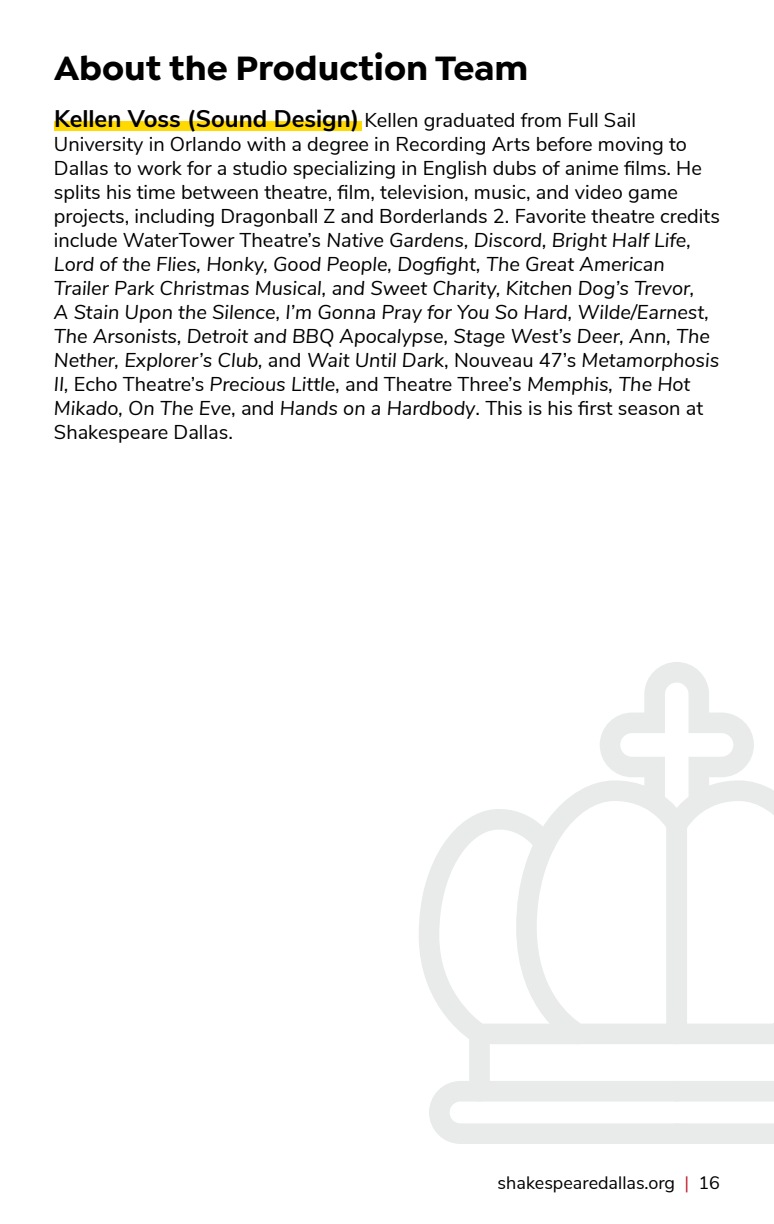
<style>
.page{position:relative;width:774px;height:1224px;background:#fff}
.page>*{position:absolute;margin:0;border:0;box-sizing:border-box;transform-origin:0 0}
.t1{font:700 36px "Isidora Sans";color:#000}
.t2{font:20px/24px "Nunito Sans";color:#000}
.t3{font:18px "Nunito Sans";color:#000}
.s1{font-weight:700;font-size:24px}
.s2{font-style:italic}
.s3{color:#c22032}
</style>
<div class="page">
<svg style="left:419px;top:874px;width:10px;height:113px"></svg>
<svg style="left:429px;top:662px;width:345px;height:482px"></svg>
<div style="left:54px;top:121px;width:307px;height:10px;background:#ffd900"></div>
<h1 class="t1" style="left:54px;top:46px;width:476px">About the Production Team</h1>
<p class="t2" style="left:54px;top:107px;width:667px"><span class="s1">Kellen Voss (Sound Design)</span> Kellen graduated from Full Sail University in Orlando with a degree in Recording Arts before moving to Dallas to work for a studio specializing in English dubs of anime films. He splits his time between theatre, film, television, music, and video game projects, including Dragonball Z and Borderlands 2. Favorite theatre credits include WaterTower Theatre’s <span class="s2">Native Gardens, Discord, Bright Half Life, Lord of the Flies, Honky, Good People, Dogfight, The Great American Trailer Park Christmas Musical, and Sweet Charity, Kitchen Dog’s Trevor,<br>A Stain Upon the Silence, I’m Gonna Pray for You So Hard, Wilde/Earnest, The Arsonists, Detroit and BBQ Apocalypse, Stage West’s Deer, Ann, The Nether, Explorer’s Club,</span> and <span class="s2">Wait Until Dark</span>, Nouveau 47’s <span class="s2">Metamorphosis II,</span> Echo Theatre’s <span class="s2">Precious Little</span>, and Theatre Three’s <span class="s2">Memphis, The Hot Mikado, On The Eve</span>, and <span class="s2">Hands on a Hardbody</span>. This is his first season at Shakespeare Dallas.</p>
<p class="t3" style="left:498px;top:1170px;width:224px">shakespearedallas.org <span class="s3">|</span> 16</p>
</div>
